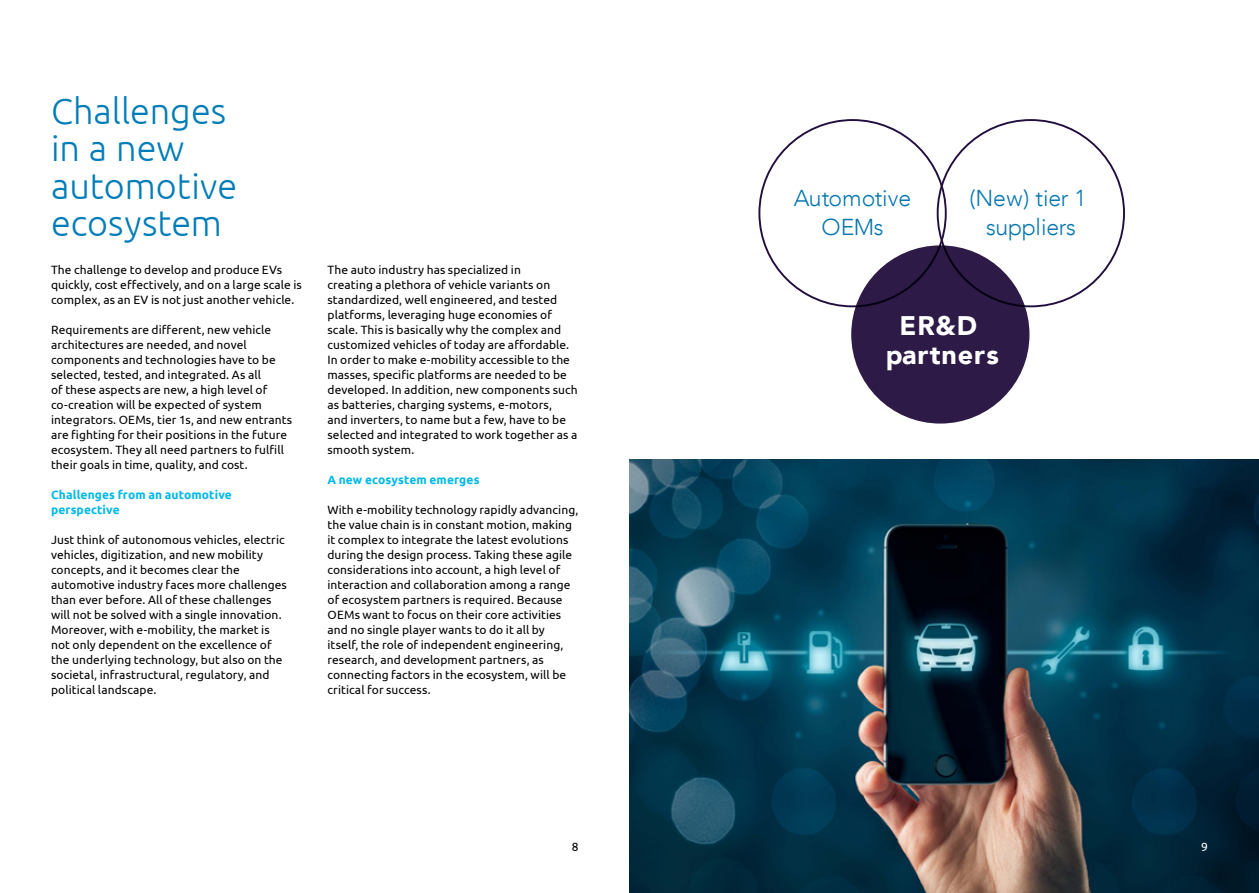
<style>
.page{position:relative;width:1259px;height:893px;background:#fff}
.page>*{position:absolute;margin:0;border:0;box-sizing:border-box;transform-origin:0 0}
.t1{font:300 36px/37.5px "Ubuntu";color:#007db7}
.t2{font:900 26.85px/28.8px "Avenir";letter-spacing:.04em;color:#fff;text-align:center}
.t3{font:300 22.95px/28.8px "Avenir";letter-spacing:-.005em;color:#0676af;text-align:center}
.t4{font:12px/15px "Ubuntu";letter-spacing:.005em;color:#000}
.t5{font:700 12px/15px "Ubuntu";letter-spacing:.01em;color:#00b9e7}
.t6{font:12px "Ubuntu";color:#fff}
</style>
<div class="page">
<div style="left:851px;top:245px;width:178px;height:179px;background:#2d1a47;border-radius:50%"></div>
<img style="left:629px;top:459px;width:630px;height:434px">
<h1 class="t1" style="left:51px;top:91px;width:188px">Challenges in a new automotive ecosystem</h1>
<p class="t4" style="left:51px;top:261px;width:252px">The challenge to develop and produce EVs quickly, cost effectively, and on a large scale is complex, as an EV is not just another vehicle.</p>
<p class="t4" style="left:51px;top:321px;width:243px">Requirements are different, new vehicle architectures are needed, and novel components and technologies have to be selected, tested, and integrated. As all<br>of these aspects are new, a high level of co-creation will be expected of system integrators. OEMs, tier 1s, and new entrants are fighting for their positions in the future ecosystem. They all need partners to fulfill their goals in time, quality, and cost.</p>
<p class="t5" style="left:51px;top:487px;width:182px">Challenges from an automotive perspective</p>
<p class="t4" style="left:51px;top:531px;width:237px">Just think of autonomous vehicles, electric vehicles, digitization, and new mobility concepts, and it becomes clear the automotive industry faces more challenges than ever before. All of these challenges will not be solved with a single innovation.<br>Moreover, with e-mobility, the market is not only dependent on the excellence of the underlying technology, but also on the societal, infrastructural, regulatory, and political landscape.</p>
<p class="t4" style="left:327px;top:261px;width:252px">The auto industry has specialized in<br>creating a plethora of vehicle variants on standardized, well engineered, and tested platforms, leveraging huge economies of scale. This is basically why the complex and customized vehicles of today are affordable.<br>In order to make e-mobility accessible to the masses, specific platforms are needed to be developed. In addition, new components such as batteries, charging systems, e-motors,<br>and inverters, to name but a few, have to be selected and integrated to work together as a smooth system.</p>
<p class="t5" style="left:327px;top:472px;width:153px">A new ecosystem emerges</p>
<p class="t4" style="left:327px;top:501px;width:252px">With e-mobility technology rapidly advancing, the value chain is in constant motion, making it complex to integrate the latest evolutions during the design process. Taking these agile considerations into account, a high level of interaction and collaboration among a range of ecosystem partners is required. Because OEMs want to focus on their core activities and no single player wants to do it all by itself, the role of independent engineering, research, and development partners, as connecting factors in the ecosystem, will be critical for success.</p>
<h3 class="t3" style="left:794px;top:183px;width:119px">Automotive<br>OEMs</h3>
<h3 class="t3" style="left:969px;top:183px;width:118px">(New) tier 1 suppliers</h3>
<h2 class="t2" style="left:886px;top:311px;width:114px">ER&amp;D partners</h2>
<p class="t4" style="left:571px;top:839px;width:8px">8</p>
<p class="t6" style="left:1201px;top:840px;width:8px">9</p>
</div>
